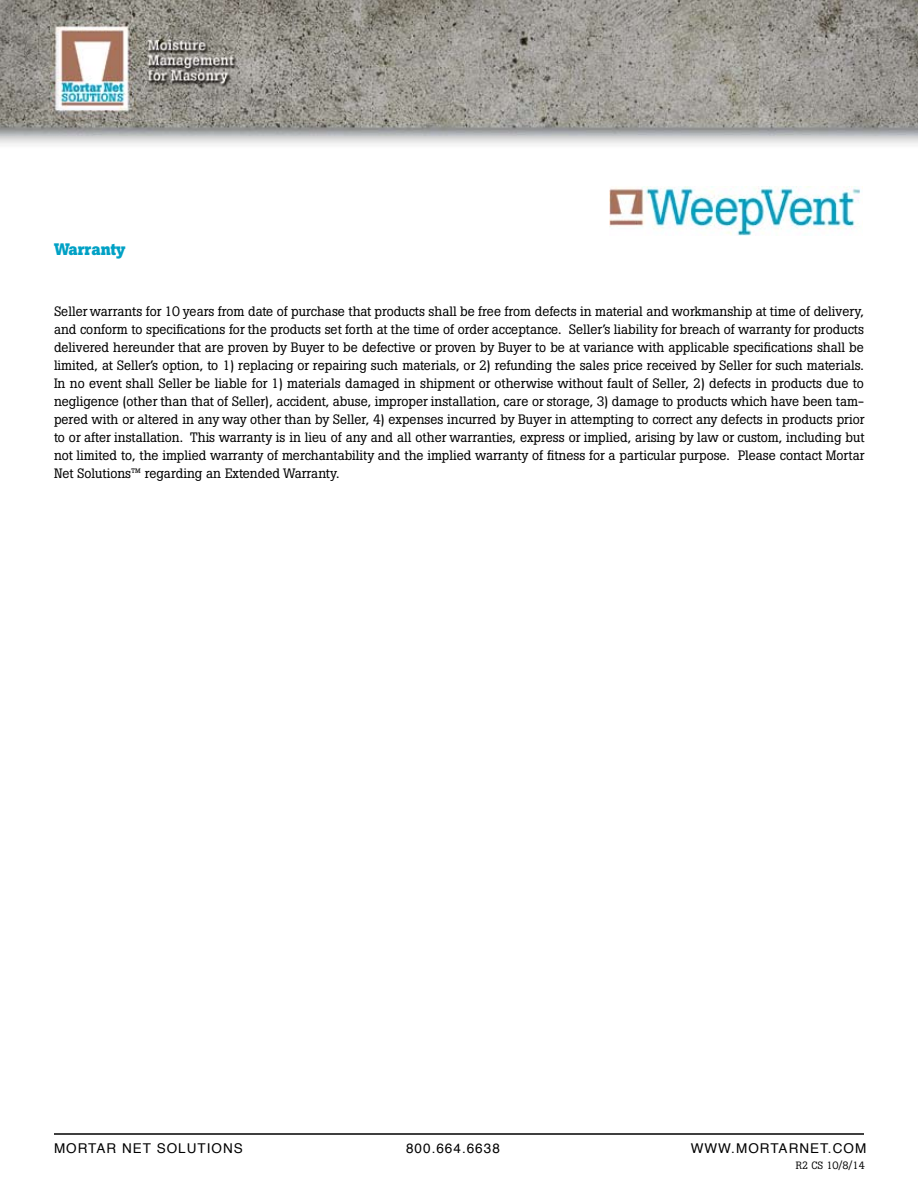
<style>
.page{position:relative;width:918px;height:1188px;background:#fff}
.page>*{position:absolute;margin:0;border:0;box-sizing:border-box;transform-origin:0 0}
.t1{font:700 16.5px "Boton Std";color:#00a1c5}
.t2{font:13.5px/18px "Boton Std";color:#000;text-align:justify}
.t3{font:13.5px "Helvetica";letter-spacing:.075em;color:#000}
.t4{font:10.5px "Boton Std";color:#000}
</style>
<div class="page">
<img style="left:0;top:0;width:918px;height:144px">
<hr style="left:54px;top:1133px;width:810px;height:2px;background:#000">
<img style="left:609px;top:187px;width:254px;height:49px">
<p class="t1" style="left:54px;top:240px;width:73px">Warranty</p>
<p class="t2" style="left:54px;top:302px;width:812px">Seller warrants for 10 years from date of purchase that products shall be free from defects in material and workmanship at time of delivery, and conform to specifications for the products set forth at the time of order acceptance. Seller’s liability for breach of warranty for products delivered hereunder that are proven by Buyer to be defective or proven by Buyer to be at variance with applicable specifications shall be limited, at Seller’s option, to 1) replacing or repairing such materials, or 2) refunding the sales price received by Seller for such materials.<br>In no event shall Seller be liable for 1) materials damaged in shipment or otherwise without fault of Seller, 2) defects in products due to negligence (other than that of Seller), accident, abuse, improper installation, care or storage, 3) damage to products which have been tam&shy;pered with or altered in any way other than by Seller, 4) expenses incurred by Buyer in attempting to correct any defects in products prior to or after installation. This warranty is in lieu of any and all other warranties, express or implied, arising by law or custom, including but not limited to, the implied warranty of merchantability and the implied warranty of fitness for a particular purpose. Please contact Mortar Net Solutions™ regarding an Extended Warranty.</p>
<p class="t3" style="left:54px;top:1137px;width:190px">MORTAR NET SOLUTIONS</p>
<p class="t3" style="left:406px;top:1137px;width:95px">800.664.6638</p>
<p class="t3" style="left:691px;top:1137px;width:177px">WWW.MORTARNET.COM</p>
<p class="t4" style="left:796px;top:1159px;width:70px">R2 CS 10/8/14</p>
</div>
